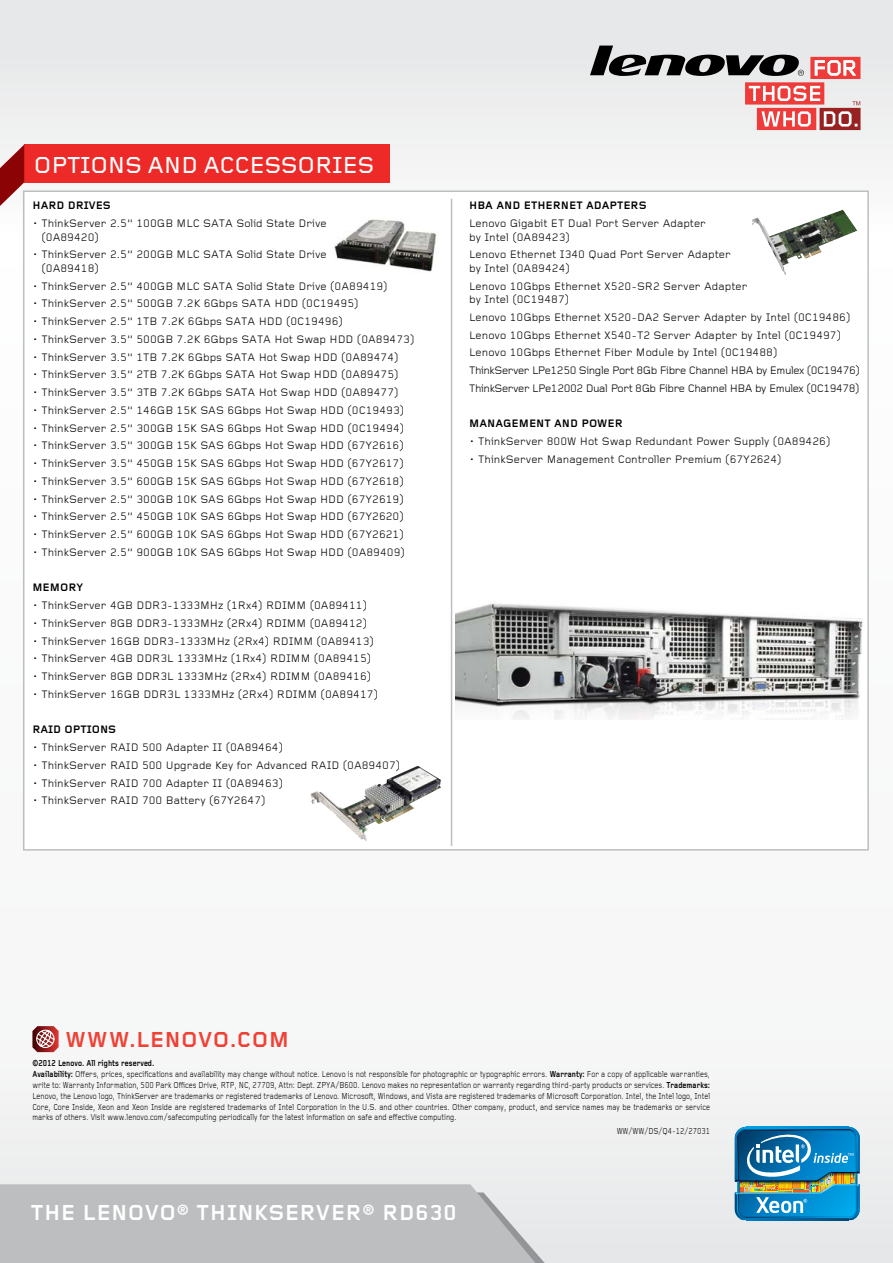
<style>
.page{position:relative;width:893px;height:1263px;background:#fff}
.page>*{position:absolute;margin:0;border:0;box-sizing:border-box;transform-origin:0 0}
.t1{font:500 24px "Foundry Gridnik";letter-spacing:-.01em;color:#fff}
.t2{font:700 22.5px "Foundry Gridnik";letter-spacing:.02em;color:#fff}
.t3{font:700 22.5px "Foundry Gridnik";letter-spacing:.035em;color:#ef4136}
.MCP2_Intel_BodyCopy2{font:11.25px/13.5px "Foundry Gridnik";color:#000}
.MCP2_Intel_BodyCopy2-2{font:11.25px "Foundry Gridnik";letter-spacing:-.04em;color:#000}
.MCP2_Intel_BodyCopy2-3{font:700 11.25px "Foundry Gridnik";color:#000}
.MCP2_Intel_Legal{font:9px/10.8px "Foundry Gridnik";color:#000;text-align:justify;scale:.8 1}
.MCP2_Intel_Legal-2{font:700 9px "Foundry Gridnik";color:#000;scale:.8 1}
.s1{font-weight:700}
</style>
<div class="page">
<div style="left:0;top:0;width:893px;height:1263px;background:linear-gradient(to right,#f2f1f2,#f1f2f3)"></div>
<svg style="left:32px;top:1026px;width:27px;height:26px"></svg>
<svg style="left:590px;top:46px;width:270px;height:84px;background:#cbb1b1"></svg>
<img style="left:735px;top:1127px;width:125px;height:93px">
<svg style="left:0;top:1184px;width:545px;height:79px;background:#bec0c2"></svg>
<div style="left:24px;top:145px;width:366px;height:38px;background:#ee2a28"></div>
<svg style="left:0;top:145px;width:24px;height:61px"></svg>
<div style="left:23px;top:190px;width:846px;height:660px;background:#fff;border:2px solid #bcbec0"></div>
<hr style="left:451px;top:199px;width:1px;height:647px;background:#bcbec0">
<img style="left:334px;top:219px;width:103px;height:53px">
<img style="left:455px;top:603px;width:408px;height:116px">
<img style="left:752px;top:210px;width:105px;height:65px">
<img style="left:310px;top:766px;width:131px;height:75px">
<p class="t1" style="left:34px;top:152px;width:342px">OPTIONS AND ACCESSORIES</p>
<p class="MCP2_Intel_BodyCopy2-3" style="left:32px;top:199px;width:80px">HARD DRIVES</p>
<p class="MCP2_Intel_BodyCopy2" style="left:41px;top:217px;width:287px;text-indent:-9px">• ThinkServer 2.5” 100GB MLC SATA Solid State Drive (0A89420)</p>
<p class="MCP2_Intel_BodyCopy2" style="left:41px;top:248px;width:287px;text-indent:-9px">• ThinkServer 2.5” 200GB MLC SATA Solid State Drive (0A89418)</p>
<p class="MCP2_Intel_BodyCopy2" style="left:32px;top:280px;width:357px">• ThinkServer 2.5” 400GB MLC SATA Solid State Drive (0A89419)</p>
<p class="MCP2_Intel_BodyCopy2" style="left:32px;top:297px;width:328px">• ThinkServer 2.5” 500GB 7.2K 6Gbps SATA HDD (0C19495)</p>
<p class="MCP2_Intel_BodyCopy2" style="left:32px;top:315px;width:312px">• ThinkServer 2.5” 1TB 7.2K 6Gbps SATA HDD (0C19496)</p>
<p class="MCP2_Intel_BodyCopy2" style="left:32px;top:333px;width:383px">• ThinkServer 3.5” 500GB 7.2K 6Gbps SATA Hot Swap HDD (0A89473)</p>
<p class="MCP2_Intel_BodyCopy2" style="left:32px;top:351px;width:368px">• ThinkServer 3.5” 1TB 7.2K 6Gbps SATA Hot Swap HDD (0A89474)</p>
<p class="MCP2_Intel_BodyCopy2" style="left:32px;top:368px;width:368px">• ThinkServer 3.5” 2TB 7.2K 6Gbps SATA Hot Swap HDD (0A89475)</p>
<p class="MCP2_Intel_BodyCopy2" style="left:32px;top:386px;width:368px">• ThinkServer 3.5” 3TB 7.2K 6Gbps SATA Hot Swap HDD (0A89477)</p>
<p class="MCP2_Intel_BodyCopy2" style="left:32px;top:404px;width:373px">• ThinkServer 2.5” 146GB 15K SAS 6Gbps Hot Swap HDD (0C19493)</p>
<p class="MCP2_Intel_BodyCopy2" style="left:32px;top:422px;width:373px">• ThinkServer 2.5” 300GB 15K SAS 6Gbps Hot Swap HDD (0C19494)</p>
<p class="MCP2_Intel_BodyCopy2" style="left:32px;top:439px;width:373px">• ThinkServer 3.5” 300GB 15K SAS 6Gbps Hot Swap HDD (67Y2616)</p>
<p class="MCP2_Intel_BodyCopy2" style="left:32px;top:457px;width:373px">• ThinkServer 3.5” 450GB 15K SAS 6Gbps Hot Swap HDD (67Y2617)</p>
<p class="MCP2_Intel_BodyCopy2" style="left:32px;top:475px;width:373px">• ThinkServer 3.5” 600GB 15K SAS 6Gbps Hot Swap HDD (67Y2618)</p>
<p class="MCP2_Intel_BodyCopy2" style="left:32px;top:493px;width:373px">• ThinkServer 2.5” 300GB 10K SAS 6Gbps Hot Swap HDD (67Y2619)</p>
<p class="MCP2_Intel_BodyCopy2" style="left:32px;top:510px;width:373px">• ThinkServer 2.5” 450GB 10K SAS 6Gbps Hot Swap HDD (67Y2620)</p>
<p class="MCP2_Intel_BodyCopy2" style="left:32px;top:528px;width:373px">• ThinkServer 2.5” 600GB 10K SAS 6Gbps Hot Swap HDD (67Y2621)</p>
<p class="MCP2_Intel_BodyCopy2" style="left:32px;top:546px;width:374px">• ThinkServer 2.5” 900GB 10K SAS 6Gbps Hot Swap HDD (0A89409)</p>
<p class="MCP2_Intel_BodyCopy2-3" style="left:32px;top:581px;width:52px">MEMORY</p>
<p class="MCP2_Intel_BodyCopy2" style="left:32px;top:599px;width:336px">• ThinkServer 4GB DDR3-1333MHz (1Rx4) RDIMM (0A89411)</p>
<p class="MCP2_Intel_BodyCopy2" style="left:32px;top:617px;width:336px">• ThinkServer 8GB DDR3-1333MHz (2Rx4) RDIMM (0A89412)</p>
<p class="MCP2_Intel_BodyCopy2" style="left:32px;top:635px;width:343px">• ThinkServer 16GB DDR3-1333MHz (2Rx4) RDIMM (0A89413)</p>
<p class="MCP2_Intel_BodyCopy2" style="left:32px;top:652px;width:340px">• ThinkServer 4GB DDR3L 1333MHz (1Rx4) RDIMM (0A89415)</p>
<p class="MCP2_Intel_BodyCopy2" style="left:32px;top:670px;width:340px">• ThinkServer 8GB DDR3L 1333MHz (2Rx4) RDIMM (0A89416)</p>
<p class="MCP2_Intel_BodyCopy2" style="left:32px;top:688px;width:347px">• ThinkServer 16GB DDR3L 1333MHz (2Rx4) RDIMM (0A89417)</p>
<p class="MCP2_Intel_BodyCopy2-3" style="left:32px;top:723px;width:85px">RAID OPTIONS</p>
<p class="MCP2_Intel_BodyCopy2" style="left:32px;top:741px;width:252px">• ThinkServer RAID 500 Adapter II (0A89464)</p>
<p class="MCP2_Intel_BodyCopy2" style="left:32px;top:759px;width:369px">• ThinkServer RAID 500 Upgrade Key for Advanced RAID (0A89407)</p>
<p class="MCP2_Intel_BodyCopy2" style="left:32px;top:777px;width:252px">• ThinkServer RAID 700 Adapter II (0A89463)</p>
<p class="MCP2_Intel_BodyCopy2" style="left:32px;top:794px;width:235px">• ThinkServer RAID 700 Battery (67Y2647)</p>
<p class="MCP2_Intel_BodyCopy2-3" style="left:469px;top:199px;width:179px">HBA AND ETHERNET ADAPTERS</p>
<p class="MCP2_Intel_BodyCopy2" style="left:469px;top:217px;width:238px">Lenovo Gigabit ET Dual Port Server Adapter by Intel (0A89423)</p>
<p class="MCP2_Intel_BodyCopy2" style="left:469px;top:248px;width:263px">Lenovo Ethernet I340 Quad Port Server Adapter by Intel (0A89424)</p>
<p class="MCP2_Intel_BodyCopy2" style="left:469px;top:280px;width:280px">Lenovo 10Gbps Ethernet X520-SR2 Server Adapter by Intel (0C19487)</p>
<p class="MCP2_Intel_BodyCopy2" style="left:469px;top:311px;width:383px">Lenovo 10Gbps Ethernet X520-DA2 Server Adapter by Intel (0C19486)</p>
<p class="MCP2_Intel_BodyCopy2" style="left:469px;top:329px;width:374px">Lenovo 10Gbps Ethernet X540-T2 Server Adapter by Intel (0C19497)</p>
<p class="MCP2_Intel_BodyCopy2" style="left:469px;top:346px;width:310px">Lenovo 10Gbps Ethernet Fiber Module by Intel (0C19488)</p>
<p class="MCP2_Intel_BodyCopy2-2" style="left:469px;top:364px;width:392px">ThinkServer LPe1250 Single Port 8Gb Fibre Channel HBA by Emulex (0C19476)</p>
<p class="MCP2_Intel_BodyCopy2-2" style="left:469px;top:382px;width:392px">ThinkServer LPe12002 Dual Port 8Gb Fibre Channel HBA by Emulex (0C19478)</p>
<p class="MCP2_Intel_BodyCopy2-3" style="left:469px;top:417px;width:155px">MANAGEMENT AND POWER</p>
<p class="MCP2_Intel_BodyCopy2" style="left:469px;top:435px;width:363px">• ThinkServer 800W Hot Swap Redundant Power Supply (0A89426)</p>
<p class="MCP2_Intel_BodyCopy2" style="left:469px;top:453px;width:314px">• ThinkServer Management Controller Premium (67Y2624)</p>
<p class="t3" style="left:65px;top:1027px;width:225px">WWW.LENOVO.COM</p>
<p class="MCP2_Intel_Legal-2" style="left:32px;top:1058px;width:154px">©2012 Lenovo. All rights reserved.</p>
<p class="MCP2_Intel_Legal" style="left:32px;top:1069px;width:849px"><span class="s1">Availability:</span> Offers, prices, specifications and availability may change without notice. Lenovo is not responsible for photographic or typographic errors. <span class="s1">Warranty:</span> For a copy of applicable warranties, write to: Warranty Information, 500 Park Offices Drive, RTP, NC, 27709, Attn: Dept. ZPYA/B600. Lenovo makes no representation or warranty regarding third-party products or services. <span class="s1">Trademarks:<br></span>Lenovo, the Lenovo logo, ThinkServer are trademarks or registered trademarks of Lenovo. Microsoft, Windows, and Vista are registered trademarks of Microsoft Corporation. Intel, the Intel logo, Intel Core, Core Inside, Xeon and Xeon Inside are registered trademarks of Intel Corporation in the U.S. and other countries. Other company, product, and service names may be trademarks or service marks of others. Visit www.lenovo.com/safecomputing periodically for the latest information on safe and effective computing.</p>
<p class="t2" style="left:31px;top:1200px;width:428px">THE LENOVO® THINKSERVER® RD630</p>
<p class="MCP2_Intel_Legal" style="left:617px;top:1126px;width:119px">WW/WW/DS/Q4-12/27031</p>
</div>
